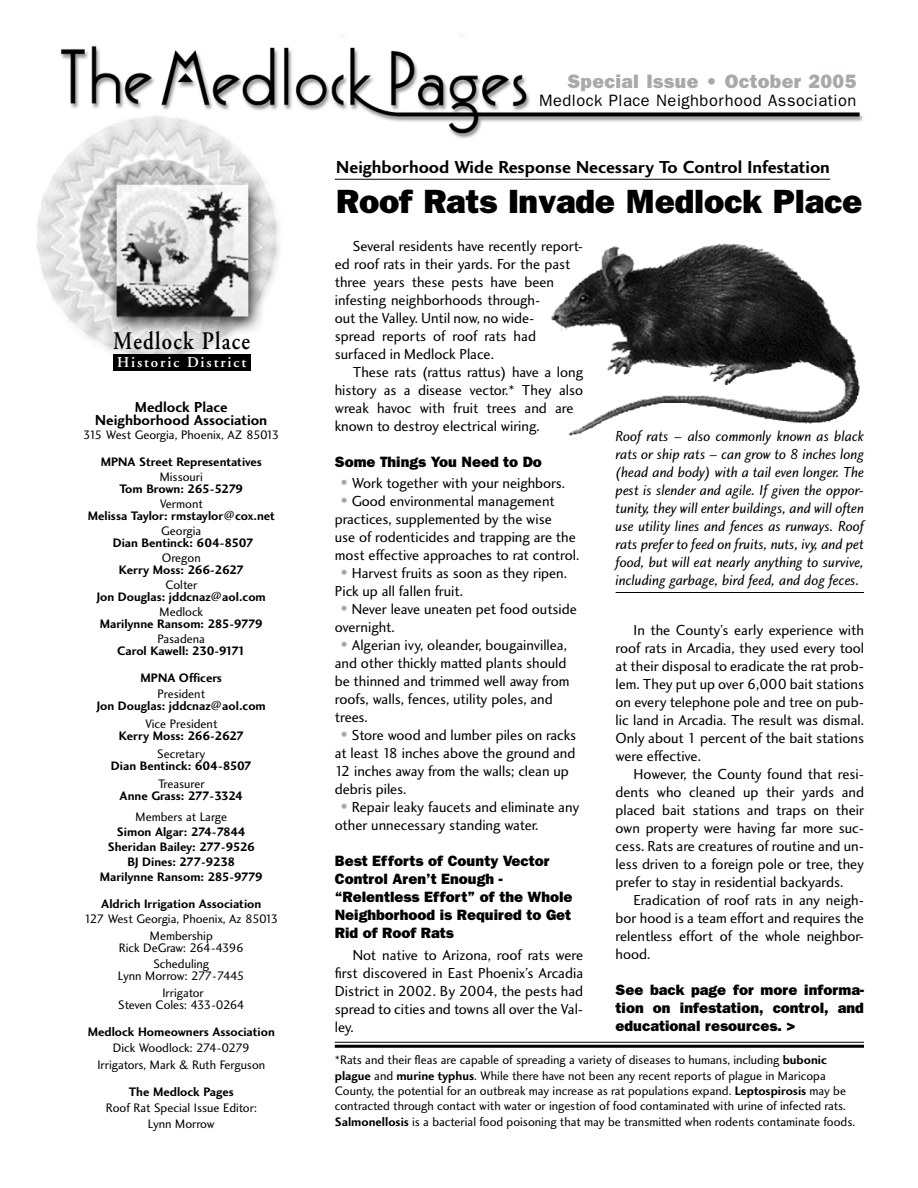
<style>
.page{position:relative;width:918px;height:1188px;background:#fff}
.page>*{position:absolute;margin:0;border:0;box-sizing:border-box;transform-origin:0 0}
.t1{font:800 33.75px "Franklin Gothic";letter-spacing:-.005em;color:#000}
.t2{font:600 25.2px "Adobe Garamond";letter-spacing:.06em;color:#000;scale:.83 1}
.t3{font:800 19.5px "Franklin Gothic";letter-spacing:.02em;color:#a7a9ac}
.t4{font:18px "Charlotte Sans Bold Plain";color:#000}
.t5{font:16.5px "Franklin Gothic";letter-spacing:.03em;color:#000}
.t6{font:15px/18px "Charlotte Sans Book Plain";color:#000}
.t7{font:15px/18px "Charlotte Sans Book Italic Plain";color:#000;text-align:justify}
.t8{font:800 15px/18px "Franklin Gothic";color:#000}
.t9{font:15px/13.5px "Charlotte Sans Bold Plain";color:#000;text-align:center}
.t10{font:600 15px "Adobe Garamond";letter-spacing:.13em;color:#fff}
.t11{font:12.75px/15.3px "Charlotte Sans Book Plain";color:#000;text-align:center}
.t12{font:12.75px/15px "Charlotte Sans Bold Plain";color:#000;text-align:center}
.t13{font:12.75px "Charlotte Sans Book Plain";letter-spacing:-.025em;color:#000}
.t14{font:12.75px "Charlotte Sans Bold Plain";letter-spacing:-.02em;color:#000}
.t15{font:12.75px "Charlotte Sans Bold Plain";letter-spacing:-.04em;color:#000}
.s1{font-family:"Adobe Garamond";font-weight:600;font-size:17.1px;color:#a7a9ac}
.s2{font-family:"Charlotte Sans Bold Plain"}
</style>
<div class="page">
<img style="left:60px;top:45px;width:803px;height:94px">
<img style="left:36px;top:111px;width:251px;height:253px">
<div style="left:114px;top:354px;width:137px;height:17px;background:#000"></div>
<hr style="left:335px;top:179px;width:495px;height:1px;background:#000">
<svg style="left:335px;top:1044px;width:529px;height:1px"></svg>
<hr style="left:335px;top:1042px;width:529px;height:1px;background:#000">
<hr style="left:335px;top:1045px;width:529px;height:3px;background:#000">
<img style="left:568px;top:243px;width:292px;height:193px">
<hr style="left:616px;top:592px;width:248px;height:1px;background:#000">
<h2 class="t2" style="left:113px;top:327px;width:167px">Medlock Place</h2>
<p class="t10" style="left:117px;top:354px;width:131px">Historic District</p>
<p class="t9" style="left:95px;top:400px;width:174px">Medlock Place<br>Neighborhood Association</p>
<p class="t11" style="left:83px;top:427px;width:198px">315 West Georgia, Phoenix, AZ 85013</p>
<p class="t12" style="left:101px;top:454px;width:162px">MPNA Street Representatives</p>
<p class="t11" style="left:160px;top:469px;width:45px">Missouri</p>
<p class="t15" style="left:119px;top:481px;width:125px">Tom Brown: 265-5279</p>
<p class="t11" style="left:160px;top:496px;width:45px">Vermont</p>
<p class="t12" style="left:88px;top:508px;width:189px">Melissa Taylor: rmstaylor@cox.net</p>
<p class="t11" style="left:161px;top:523px;width:42px">Georgia</p>
<p class="t12" style="left:113px;top:535px;width:142px">Dian Bentinck: 604-8507</p>
<p class="t11" style="left:162px;top:550px;width:40px">Oregon</p>
<p class="t12" style="left:119px;top:562px;width:127px">Kerry Moss: 266-2627</p>
<p class="t11" style="left:165px;top:577px;width:34px">Colter</p>
<p class="t12" style="left:97px;top:589px;width:170px">Jon Douglas: jddcnaz@aol.com</p>
<p class="t11" style="left:160px;top:604px;width:45px">Medlock</p>
<p class="t12" style="left:100px;top:616px;width:165px">Marilynne Ransom: 285-9779</p>
<p class="t11" style="left:158px;top:631px;width:49px">Pasadena</p>
<p class="t12" style="left:117px;top:637px;width:130px;line-height:27px">Carol Kawell: 230-9171<br>MPNA Officers</p>
<p class="t11" style="left:157px;top:686px;width:49px">President</p>
<p class="t12" style="left:97px;top:698px;width:170px">Jon Douglas: jddcnaz@aol.com</p>
<p class="t11" style="left:145px;top:716px;width:74px">Vice President</p>
<p class="t12" style="left:119px;top:728px;width:127px">Kerry Moss: 266-2627</p>
<p class="t11" style="left:157px;top:746px;width:50px">Secretary</p>
<p class="t12" style="left:111px;top:758px;width:142px">Dian Bentinck: 604-8507</p>
<p class="t11" style="left:158px;top:776px;width:48px">Treasurer</p>
<p class="t14" style="left:120px;top:788px;width:125px">Anne Grass: 277-3324</p>
<p class="t11" style="left:136px;top:809px;width:93px">Members at Large</p>
<p class="t12" style="left:100px;top:824px;width:165px">Simon Algar: 274-7844<br>Sheridan Bailey: 277-9526<br>BJ Dines: 277-9238<br>Marilynne Ransom: 285-9779</p>
<p class="t12" style="left:101px;top:896px;width:162px">Aldrich Irrigation Association</p>
<p class="t11" style="left:84px;top:911px;width:196px;line-height:16.5px">127 West Georgia, Phoenix, Az 85013<br>Membership</p>
<p class="t11" style="left:119px;top:939px;width:127px;line-height:16.5px">Rick DeGraw: 264-4396<br>Scheduling</p>
<p class="t11" style="left:118px;top:968px;width:128px;line-height:16.5px">Lynn Morrow: 277-7445<br>Irrigator</p>
<p class="t13" style="left:118px;top:997px;width:128px">Steven Coles: 433-0264</p>
<p class="t12" style="left:88px;top:1024px;width:189px">Medlock Homeowners Association</p>
<p class="t11" style="left:97px;top:1040px;width:169px;line-height:16.5px">Dick Woodlock: 274-0279<br>Irrigators, Mark &amp; Ruth Ferguson</p>
<p class="t12" style="left:129px;top:1084px;width:107px">The Medlock Pages</p>
<p class="t11" style="left:106px;top:1100px;width:152px">Roof Rat Special Issue Editor:<br>Lynn Morrow</p>
<h3 class="t3" style="left:567px;top:70px;width:290px">Special Issue • October 2005</h3>
<p class="t5" style="left:539px;top:91px;width:319px">Medlock Place Neighborhood Association</p>
<p class="t4" style="left:336px;top:156px;width:495px">Neighborhood Wide Response Necessary To Control Infestation</p>
<h1 class="t1" style="left:336px;top:182px;width:528px">Roof Rats Invade Medlock Place</h1>
<p class="t6" style="left:335px;top:237px;width:250px;text-indent:18px">Several residents have recently report&shy;ed roof rats in their yards. For the past three years these pests have been infesting neighborhoods through-<br>out the Valley. Until now, no wide-<br>spread reports of roof rats had surfaced in Medlock Place.</p>
<p class="t6" style="left:335px;top:363px;width:250px;text-indent:18px">These rats (rattus rattus) have a long history as a disease vector.* They also wreak havoc with fruit trees and are known to destroy electrical wiring.</p>
<p class="t8" style="left:335px;top:452px;width:209px">Some Things You Need to Do</p>
<p class="t6" style="left:341px;top:474px;width:226px"><span class="s1">•</span> Work together with your neighbors.</p>
<p class="t6" style="left:335px;top:492px;width:246px;text-indent:6px"><span class="s1">•</span> Good environmental management practices, supplemented by the wise<br>use of rodenticides and trapping are the most effective approaches to rat control.</p>
<p class="t6" style="left:335px;top:564px;width:234px;text-indent:6px"><span class="s1">•</span> Harvest fruits as soon as they ripen.<br>Pick up all fallen fruit.</p>
<p class="t6" style="left:335px;top:600px;width:244px;text-indent:6px"><span class="s1">•</span> Never leave uneaten pet food outside overnight.</p>
<p class="t6" style="left:335px;top:636px;width:236px;text-indent:6px"><span class="s1">•</span> Algerian ivy, oleander, bougainvillea, and other thickly matted plants should be thinned and trimmed well away from roofs, walls, fences, utility poles, and trees.</p>
<p class="t6" style="left:335px;top:726px;width:243px;text-indent:6px"><span class="s1">•</span> Store wood and lumber piles on racks at least 18 inches above the ground and<br>12 inches away from the walls; clean up debris piles.</p>
<p class="t6" style="left:335px;top:798px;width:246px;text-indent:6px"><span class="s1">•</span> Repair leaky faucets and eliminate any other unnecessary standing water.</p>
<p class="t8" style="left:335px;top:852px;width:239px">Best Efforts of County Vector<br>Control Aren’t Enough - “Relentless Effort” of the Whole<br>Neighborhood is Required to Get<br>Rid of Roof Rats</p>
<p class="t6" style="left:335px;top:946px;width:250px;text-align:justify;text-indent:18px">Not native to Arizona, roof rats were first discovered in East Phoenix’s Arcadia District in 2002. By 2004, the pests had spread to cities and towns all over the Val&shy;ley.</p>
<p class="t7" style="left:616px;top:427px;width:250px">Roof rats – also commonly known as black rats or ship rats – can grow to 8 inches long (head and body) with a tail even longer. The pest is slender and agile. If given the oppor&shy;tunity, they will enter buildings, and will often use utility lines and fences as runways. Roof rats prefer to feed on fruits, nuts, ivy, and pet food, but will eat nearly anything to survive, including garbage, bird feed, and dog feces.</p>
<p class="t6" style="left:616px;top:621px;width:250px;text-align:justify;text-indent:18px">In the County’s early experience with roof rats in Arcadia, they used every tool at their disposal to eradicate the rat prob&shy;lem. They put up over 6,000 bait stations on every telephone pole and tree on pub&shy;lic land in Arcadia. The result was dismal.<br>Only about 1 percent of the bait stations were effective.</p>
<p class="t6" style="left:616px;top:765px;width:250px;text-align:justify;text-indent:18px">However, the County found that resi&shy;dents who cleaned up their yards and placed bait stations and traps on their own property were having far more suc&shy;cess. Rats are creatures of routine and un&shy;less driven to a foreign pole or tree, they prefer to stay in residential backyards.</p>
<p class="t6" style="left:616px;top:891px;width:250px;text-align:justify;text-indent:18px">Eradication of roof rats in any neigh&shy;bor hood is a team effort and requires the relentless effort of the whole neighbor&shy;hood.</p>
<p class="t8" style="left:616px;top:980px;width:250px;text-align:justify">See back page for more informa&shy;tion on infestation, control, and educational resources. &gt;</p>
<p class="t11" style="left:335px;top:1052px;width:522px;text-align:left">*Rats and their fleas are capable of spreading a variety of diseases to humans, including <span class="s2">bubonic plague</span> and <span class="s2">murine typhus</span>. While there have not been any recent reports of plague in Maricopa County, the potential for an outbreak may increase as rat populations expand. <span class="s2">Leptospirosis</span> may be contracted through contact with water or ingestion of food contaminated with urine of infected rats.<br><span class="s2">Salmonellosis</span> is a bacterial food poisoning that may be transmitted when rodents contaminate foods.</p>
</div>
